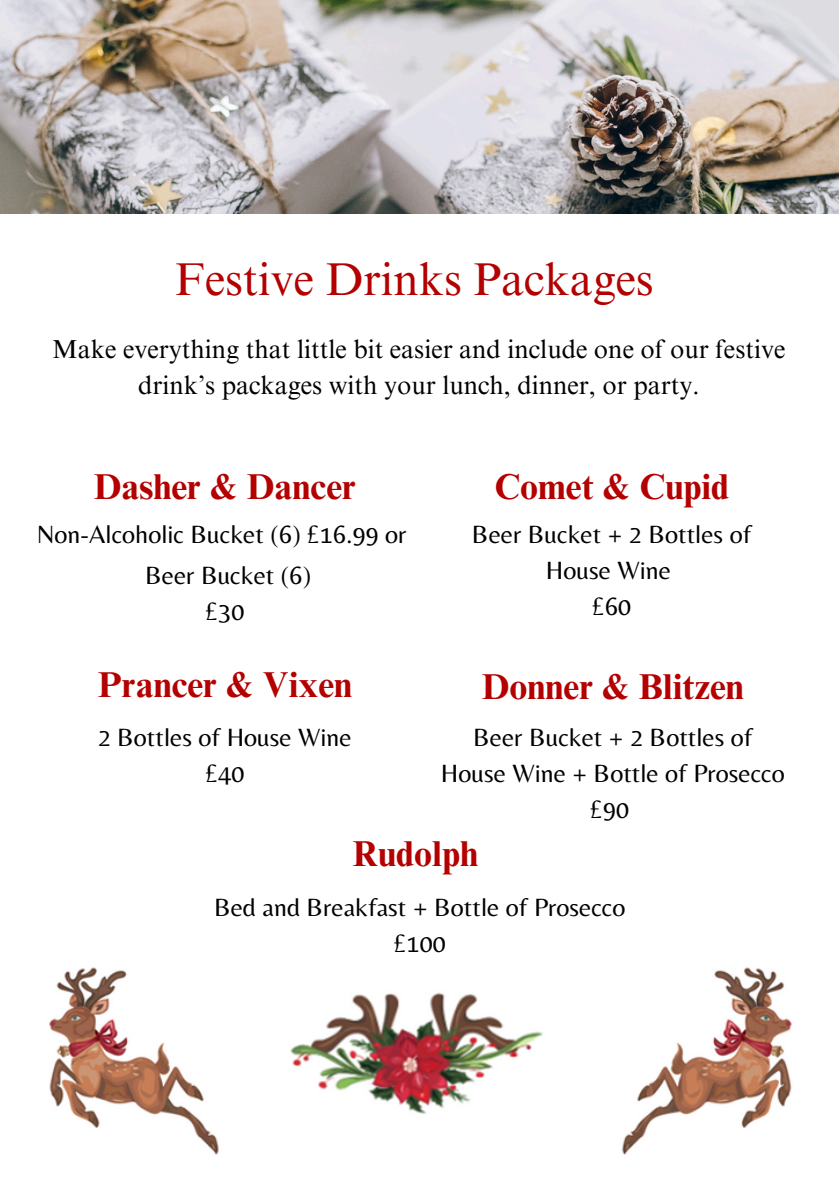
<style>
.page{position:relative;width:839px;height:1191px;background:#fff}
.page>*{position:absolute;margin:0;border:0;box-sizing:border-box;transform-origin:0 0}
.t1{font:46px "Times NRMT Pro";color:#b40000}
.t2{font:700 36px "Times NRMT Pro";color:#b40000}
.t3{font:26px/36px "Belleza";color:#000;text-align:center}
.t4{font:26px/36px "Times NRMT Pro";color:#000;text-align:center}
</style>
<div class="page">
<img style="left:49px;top:967px;width:743px;height:188px">
<img style="left:0;top:0;width:838px;height:214px">
<h1 class="t1" style="left:174px;top:262px;width:481px">Festive Drinks Packages</h1>
<p class="t4" style="left:52px;top:334px;width:734px">Make everything that little bit easier and include one of our festive drink’s packages with your lunch, dinner, or party.</p>
<h2 class="t2" style="left:94px;top:473px;width:263px">Dasher &amp; Dancer</h2>
<p class="t3" style="left:37px;top:516px;width:371px">Non-Alcoholic Bucket (6) £16.99 or</p>
<h2 class="t3" style="left:145px;top:557px;width:168px">Beer Bucket (6) £30</h2>
<p class="t2" style="left:98px;top:671px;width:256px">Prancer &amp; Vixen</p>
<h2 class="t3" style="left:98px;top:719px;width:255px">2 Bottles of House Wine</h2>
<p class="t3" style="left:205px;top:755px;width:40px">£40</p>
<p class="t2" style="left:494px;top:473px;width:236px">Comet &amp; Cupid</p>
<p class="t3" style="left:472px;top:516px;width:281px">Beer Bucket + 2 Bottles of<br>House Wine</p>
<p class="t3" style="left:592px;top:588px;width:40px">£60</p>
<h2 class="t2" style="left:482px;top:673px;width:264px">Donner &amp; Blitzen</h2>
<p class="t3" style="left:441px;top:719px;width:345px">Beer Bucket + 2 Bottles of<br>House Wine + Bottle of Prosecco £90</p>
<p class="t2" style="left:352px;top:840px;width:127px">Rudolph</p>
<p class="t3" style="left:214px;top:888px;width:413px">Bed and Breakfast + Bottle of Prosecco £100</p>
</div>
